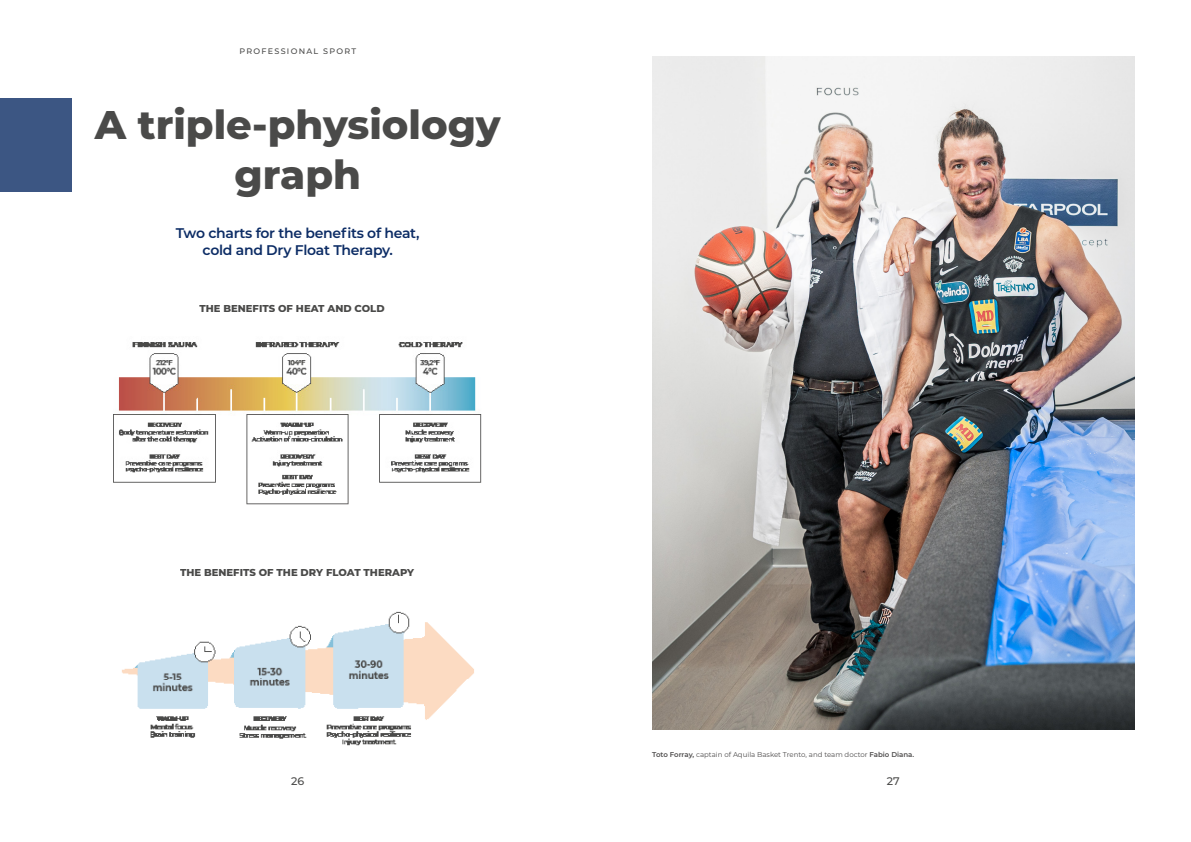
<style>
.page{position:relative;width:1191px;height:842px;background:#fff}
.page>*{position:absolute;margin:0;border:0;box-sizing:border-box;transform-origin:0 0}
.t1{font:800 40px/50px "Montserrat";color:#4a4a49;text-align:center}
.t2{font:600 14px "Montserrat";letter-spacing:-.02em;color:#0c2c65}
.t3{font:500 11px "Montserrat";color:#4a4a49}
.t4{font:800 10px "Montserrat";color:#4a4a49}
.t5{font:500 8px "Montserrat";letter-spacing:.16em;color:#4a4a49}
.t6{font:7px "Montserrat";color:#4d4b4b}
.s1{font-weight:600}
</style>
<div class="page">
<div style="left:0;top:98px;width:72px;height:94px;background:#3c5683"></div>
<img style="left:122px;top:611px;width:352px;height:135px">
<img style="left:114px;top:342px;width:367px;height:163px">
<img style="left:652px;top:57px;width:482px;height:672px">
<p class="t5" style="left:239px;top:46px;width:118px">PROFESSIONAL SPORT</p>
<p class="t1" style="left:95px;top:98px;width:407px">A triple-physiology graph</p>
<p class="t2" style="left:176px;top:223px;width:245px">Two charts for the benefits of heat,</p>
<p class="t2" style="left:203px;top:240px;width:192px">cold and Dry Float Therapy.</p>
<h3 class="t4" style="left:199px;top:301px;width:187px">THE BENEFITS OF HEAT AND COLD</h3>
<h3 class="t4" style="left:180px;top:565px;width:236px">THE BENEFITS OF THE DRY FLOAT THERAPY</h3>
<p class="t6" style="left:652px;top:750px;width:263px"><span class="s1">Toto Forray,</span> captain of Aquila Basket Trento, and team doctor <span class="s1">Fabio Diana.</span></p>
<h3 class="t3" style="left:291px;top:774px;width:15px">26</h3>
<h3 class="t3" style="left:886px;top:774px;width:14px">27</h3>
</div>
